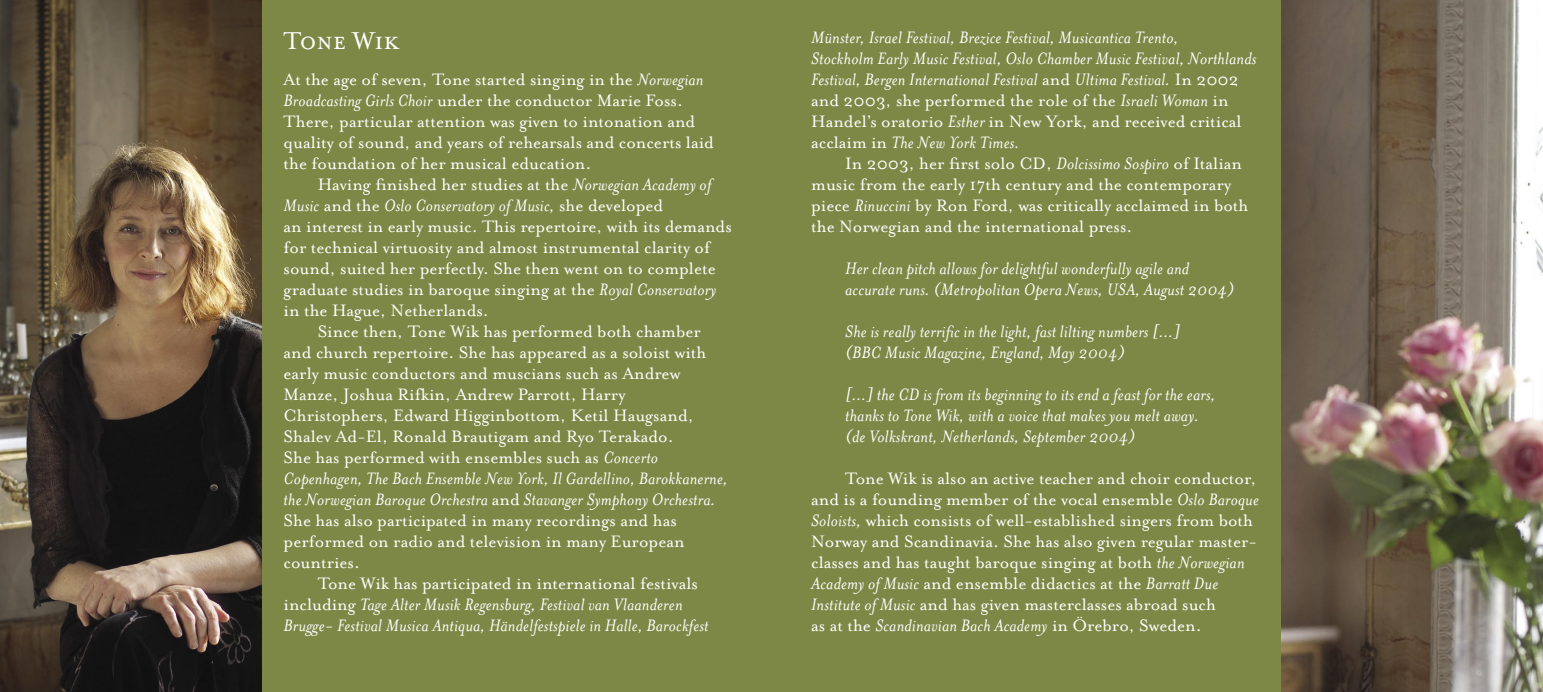
<style>
.page{position:relative;width:1543px;height:692px;background:#fff}
.page>*{position:absolute;margin:0;border:0;box-sizing:border-box;transform-origin:0 0}
.t1{font:28px "Mrs Eaves Small Caps";color:#fff}
.t2{font:19px/21px "Mrs Eaves Roman";color:#fff}
.t3{font:italic 19px/21px "Mrs Eaves";letter-spacing:.01em;color:#fff}
.s1{font-family:"Mrs Eaves";font-style:italic}
.s2{font-family:"Mrs Eaves Roman";font-style:normal}
</style>
<div class="page">
<div style="left:0;top:0;width:771px;height:692px;background:#7e8846"></div>
<div style="left:771px;top:0;width:771px;height:692px;background:#7e8846"></div>
<img style="left:1281px;top:0;width:261px;height:692px">
<img style="left:0;top:0;width:261px;height:692px">
<h1 class="t1" style="left:283px;top:25px;width:117px">Tone Wik</h1>
<p class="t2" style="left:283px;top:69px;width:432px">At the age of seven, Tone started singing in the <span class="s1">Norwegian Broadcasting Girls Choir</span> under the conductor Marie Foss.<br>There, particular attention was given to intonation and quality of sound, and years of rehearsals and concerts laid the foundation of her musical education.</p>
<p class="t2" style="left:317px;top:174px;width:395px">Having finished her studies at the <span class="s1">Norwegian Academy of</span></p>
<p class="t3" style="left:283px;top:195px;width:381px">Music <span class="s2">and the</span> Oslo Conservatory of Music, <span class="s2">she developed</span></p>
<p class="t2" style="left:283px;top:216px;width:449px">an interest in early music. This repertoire, with its demands</p>
<p class="t2" style="left:283px;top:237px;width:428px">for technical virtuosity and almost instrumental clarity of</p>
<p class="t2" style="left:283px;top:258px;width:433px">sound, suited her perfectly. She then went on to complete</p>
<p class="t2" style="left:283px;top:279px;width:434px">graduate studies in baroque singing at the <span class="s1">Royal Conservatory</span></p>
<p class="t2" style="left:283px;top:300px;width:207px">in the Hague, Netherlands.</p>
<p class="t2" style="left:317px;top:321px;width:385px">Since then, Tone Wik has performed both chamber</p>
<p class="t2" style="left:283px;top:342px;width:424px">and church repertoire. She has appeared as a soloist with</p>
<p class="t2" style="left:283px;top:363px;width:398px">early music conductors and muscians such as Andrew</p>
<p class="t2" style="left:283px;top:384px;width:343px">Manze, Joshua Rifkin, Andrew Parrott, Harry</p>
<p class="t2" style="left:283px;top:405px;width:411px">Christophers, Edward Higginbottom, Ketil Haugsand,</p>
<p class="t2" style="left:283px;top:426px;width:391px">Shalev Ad-El, Ronald Brautigam and Ryo Terakado.</p>
<p class="t2" style="left:283px;top:447px;width:376px">She has performed with ensembles such as <span class="s1">Concerto</span></p>
<p class="t3" style="left:283px;top:468px;width:446px">Copenhagen, The Bach Ensemble New York, Il Gardellino, Barokkanerne, the Norwegian Baroque Orchestra <span class="s2">and</span> Stavanger Symphony Orchestra.</p>
<p class="t2" style="left:283px;top:510px;width:402px">She has also participated in many recordings and has performed on radio and television in many European countries.</p>
<p class="t2" style="left:317px;top:573px;width:382px">Tone Wik has participated in international festivals</p>
<p class="t3" style="left:283px;top:594px;width:426px"><span class="s2">including</span> Tage Alter Musik Regensburg, Festival van Vlaanderen<br>Brugge- Festival Musica Antiqua, Händelfestspiele in Halle, Barockfest</p>
<p class="t3" style="left:811px;top:27px;width:446px">Münster, Israel Festival, Brezice Festival, Musicantica Trento,<br>Stockholm Early Music Festival, Oslo Chamber Music Festival, Northlands<br>Festival, Bergen International Festival <span class="s2">and</span> Ultima Festival. <span class="s2">In 2002</span></p>
<p class="t2" style="left:811px;top:90px;width:432px">and 2003, she performed the role of the <span class="s1">Israeli Woman</span> in<br>Handel’s oratorio <span class="s1">Esther</span> in New York, and received critical</p>
<p class="t3" style="left:811px;top:132px;width:210px"><span class="s2">acclaim in</span> The New York Times.</p>
<p class="t2" style="left:811px;top:153px;width:439px;text-indent:34px">In 2003, her first solo CD, <span class="s1">Dolcissimo Sospiro</span> of Italian music from the early 17th century and the contemporary piece <span class="s1">Rinuccini</span> by Ron Ford, was critically acclaimed in both the Norwegian and the international press.</p>
<p class="t3" style="left:845px;top:258px;width:390px">Her clean pitch allows for delightful wonderfully agile and accurate runs. (Metropolitan Opera News, USA, August 2004)</p>
<p class="t3" style="left:845px;top:321px;width:336px">She is really terrific in the light, fast lilting numbers […] (BBC Music Magazine, England, May 2004)</p>
<p class="t3" style="left:845px;top:384px;width:372px">[…] the CD is from its beginning to its end a feast for the ears, thanks to Tone Wik, with a voice that makes you melt away. (de Volkskrant, Netherlands, September 2004)</p>
<p class="t2" style="left:811px;top:468px;width:449px;text-indent:34px">Tone Wik is also an active teacher and choir conductor, and is a founding member of the vocal ensemble <span class="s1">Oslo Baroque Soloists,</span> which consists of well-established singers from both Norway and Scandinavia. She has also given regular master&shy;classes and has taught baroque singing at both <span class="s1">the Norwegian Academy of Music</span> and ensemble didactics at the <span class="s1">Barratt Due Institute of Music</span> and has given masterclasses abroad such<br>as at the <span class="s1">Scandinavian Bach Academy</span> in Örebro, Sweden.</p>
</div>
